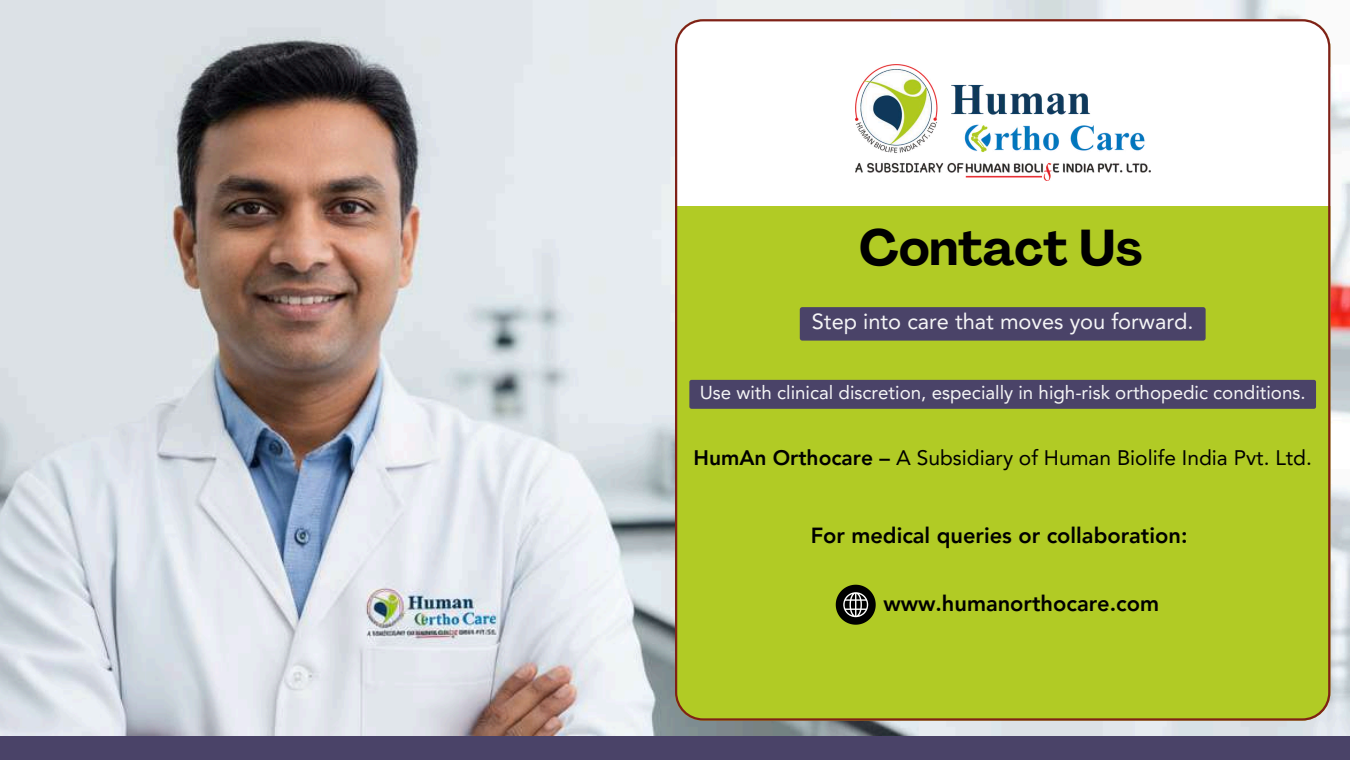
<style>
.page{position:relative;width:1350px;height:760px;background:#fff}
.page>*{position:absolute;margin:0;border:0;box-sizing:border-box;transform-origin:0 0}
.t1{font:700 49.65px "Agrandir";color:#000}
.t2{font:800 21.83px "Avenir LT Pro";color:#000}
.t3{font:21.83px "Avenir LT Pro";color:#f5f5f6}
.t4{font:21px "Avenir LT Pro";color:#000}
.t5{font:18.75px "Avenir LT Pro";color:#f5f5f6}
.s1{font-weight:800}
</style>
<div class="page">
<div style="left:0;top:735px;width:1350px;height:24px;background:#4a4368"></div>
<img style="left:0;top:0;width:1350px;height:735px">
<svg style="left:675px;top:19px;width:655px;height:701px"></svg>
<img style="left:855px;top:65px;width:295px;height:116px">
<div style="left:689px;top:380px;width:627px;height:28px;background:#4a4368"></div>
<div style="left:800px;top:307px;width:406px;height:33px;background:#4a4368"></div>
<svg style="left:836px;top:584px;width:40px;height:40px"></svg>
<h1 class="t1" style="left:859px;top:228px;width:285px">Contact Us</h1>
<p class="t3" style="left:812px;top:312px;width:383px">Step into care that moves you forward.</p>
<p class="t5" style="left:700px;top:384px;width:607px">Use with clinical discretion, especially in high-risk orthopedic conditions.</p>
<p class="t4" style="left:694px;top:449px;width:620px"><span class="s1">HumAn Orthocare –</span> A Subsidiary of Human Biolife India Pvt. Ltd.</p>
<p class="t2" style="left:811px;top:526px;width:378px">For medical queries or collaboration:</p>
<p class="t2" style="left:883px;top:594px;width:277px">www.humanorthocare.com</p>
</div>
